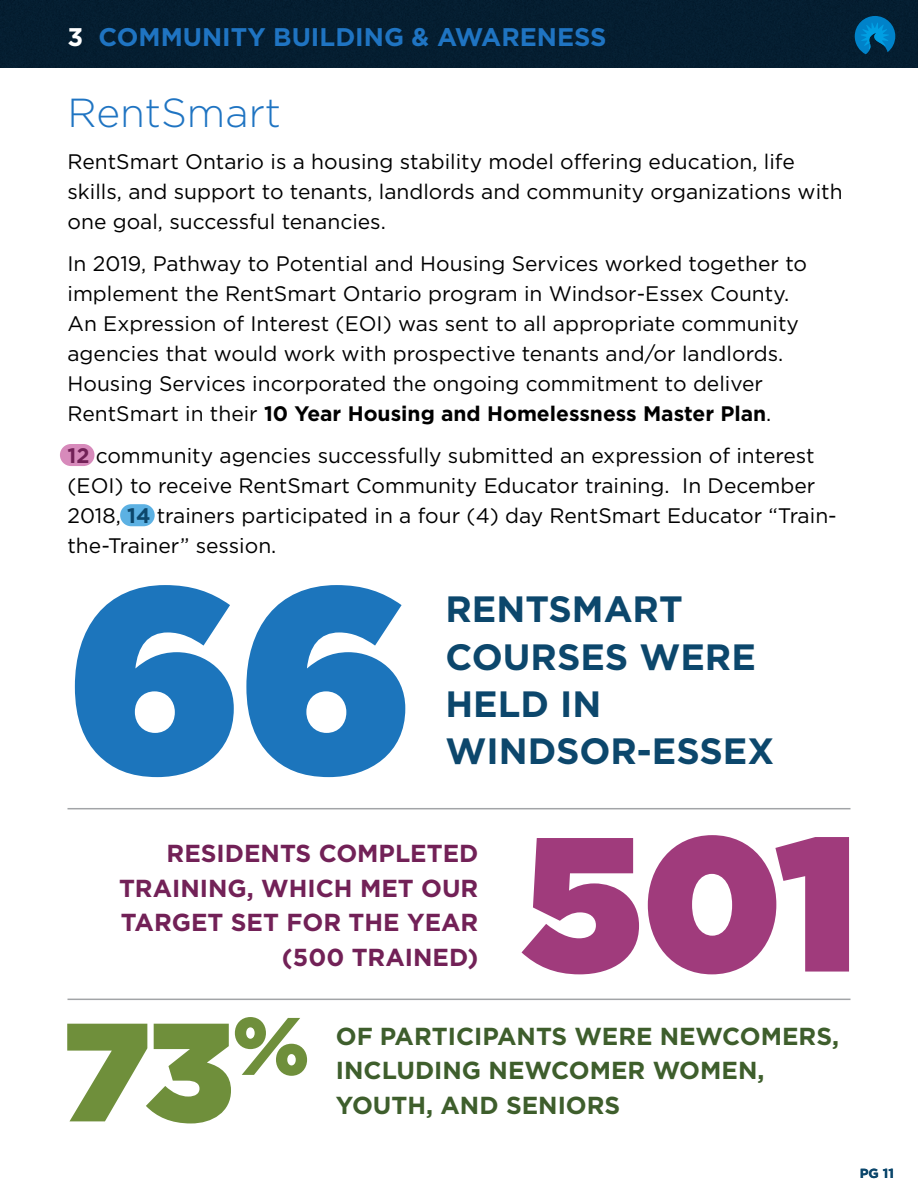
<style>
.page{position:relative;width:918px;height:1188px;background:#fff}
.page>*{position:absolute;margin:0;border:0;box-sizing:border-box;transform-origin:0 0}
.t1{font:900 263.1px "Gotham";color:#1c75bc}
.t2{font:900 190.8px "Gotham";color:#a03b7c}
.t3{font:900 139.65px "Gotham";color:#6f8f3b}
.t4{font:300 40.5px "Gotham";color:#1f74c2}
.t5{font:700 36.6px/47.4px "Gotham";color:#0c476c}
.t6{font:700 25.5px "Gotham";color:#1f74c2}
.t7{font:700 24.6px/34.5px "Gotham";color:#722157;text-align:right}
.t8{font:700 24.6px/34.5px "Gotham";color:#3e5e2c}
.t9{font:21px/30px "Gotham";color:#000}
.t10{font:700 13.2px "Gotham";color:#0c476c}
.s1{color:#fff}
.s2{font-weight:700}
.s3{font-weight:700;color:#722157}
.s4{font-weight:700;color:#0c476c}
</style>
<div class="page">
<div style="left:60px;top:444px;width:35px;height:22px;background:#d78abb;border-radius:11px"></div>
<div style="left:120px;top:504px;width:35px;height:22px;background:#5cb1e3;border-radius:11px"></div>
<div style="left:0;top:0;width:918px;height:68px;background:#051e31"></div>
<svg style="left:855px;top:16px;width:40px;height:38px;background:#01679d"></svg>
<hr style="left:68px;top:808px;width:782px;height:1px;background:#a2a4a7">
<hr style="left:68px;top:999px;width:782px;height:1px;background:#a2a4a7">
<p class="t6" style="left:68px;top:20px;width:540px"><span class="s1">3</span> COMMUNITY BUILDING &amp; AWARENESS</p>
<p class="t4" style="left:68px;top:87px;width:215px">RentSmart</p>
<p class="t9" style="left:68px;top:146px;width:777px">RentSmart Ontario is a housing stability model offering education, life skills, and support to tenants, landlords and community organizations with one goal, successful tenancies.</p>
<p class="t9" style="left:68px;top:248px;width:741px">In 2019, Pathway to Potential and Housing Services worked together to implement the RentSmart Ontario program in Windsor-Essex County.<br>An Expression of Interest (EOI) was sent to all appropriate community agencies that would work with prospective tenants and/or landlords.<br>Housing Services incorporated the ongoing commitment to deliver RentSmart in their <span class="s2">10 Year Housing and Homelessness Master Plan</span>.</p>
<p class="t9" style="left:68px;top:440px;width:771px"><span class="s3">12</span> community agencies successfully submitted an expression of interest (EOI) to receive RentSmart Community Educator training. In December 2018, <span class="s4">14</span> trainers participated in a four (4) day RentSmart Educator “Train&shy;the-Trainer” session.</p>
<p class="t1" style="left:68px;top:491px;width:347px">66</p>
<p class="t5" style="left:446px;top:585px;width:330px">RENTSMART<br>COURSES WERE<br>HELD IN<br>WINDSOR-ESSEX</p>
<p class="t7" style="left:119px;top:836px;width:361px">RESIDENTS COMPLETED<br>TRAINING, WHICH MET OUR<br>TARGET SET FOR THE YEAR (500 TRAINED)</p>
<p class="t2" style="left:522px;top:767px;width:337px">501</p>
<p class="t3" style="left:64px;top:972px;width:247px">73<sup>%</sup></p>
<p class="t8" style="left:336px;top:1019px;width:505px">OF PARTICIPANTS WERE NEWCOMERS,<br>INCLUDING NEWCOMER WOMEN,<br>YOUTH, AND SENIORS</p>
<p class="t10" style="left:860px;top:1165px;width:36px">PG 11</p>
</div>
